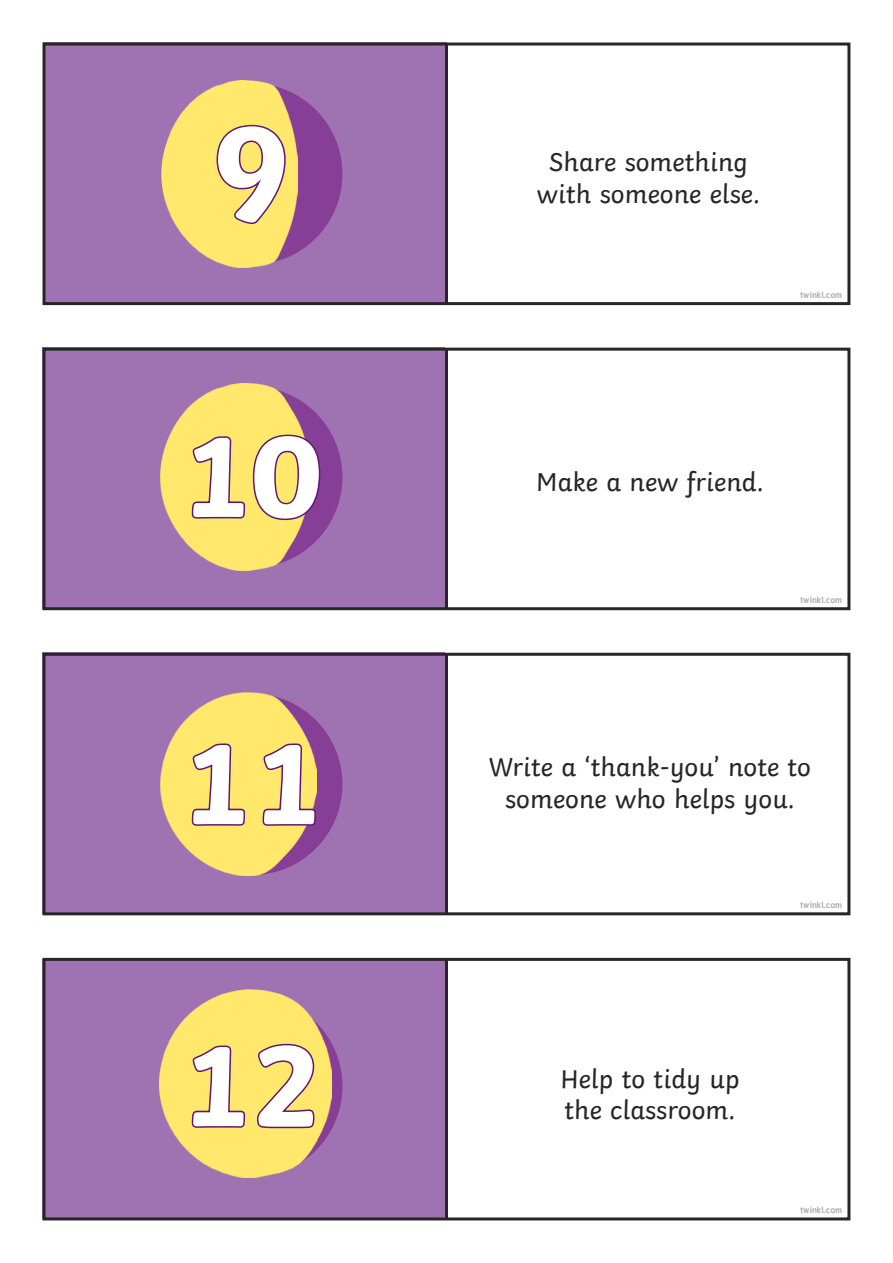
<style>
.page{position:relative;width:893px;height:1263px;background:#fff}
.page>*{position:absolute;margin:0;border:0;box-sizing:border-box;transform-origin:0 0}
.Heading_3{font:700 139.5px "Twinkl";color:#fff}
.Heading_3-2{font:700 120px "Twinkl";color:#fff}
.KS1_Body_Copy{font:27px/31.5px "Twinkl";color:#282526;text-align:center}
.t1{font:700 9px "Tuffy";color:#aeafb3}
</style>
<div class="page">
<div style="left:43px;top:43px;width:403px;height:262px;background:#9f73b1"></div>
<div style="left:43px;top:348px;width:402px;height:261px;background:#9f73b1"></div>
<div style="left:43px;top:653px;width:402px;height:261px;background:#9f73b1"></div>
<div style="left:43px;top:959px;width:405px;height:260px;background:#9f73b1"></div>
<hr style="left:445px;top:44px;width:3px;height:260px;background:#282526">
<hr style="left:445px;top:654px;width:3px;height:260px;background:#282526">
<hr style="left:445px;top:349px;width:3px;height:260px;background:#282526">
<hr style="left:445px;top:959px;width:3px;height:260px;background:#282526">
<div style="left:43px;top:43px;width:807px;height:262px;border:3px solid #282526"></div>
<div style="left:43px;top:653px;width:807px;height:262px;border:3px solid #282526"></div>
<div style="left:43px;top:348px;width:807px;height:262px;border:3px solid #282526"></div>
<div style="left:43px;top:958px;width:807px;height:262px;border:3px solid #282526"></div>
<div style="left:161px;top:83px;width:181px;height:182px;background:#873e97;border-radius:50%"></div>
<img style="left:161px;top:80px;width:136px;height:188px">
<svg style="left:215px;top:123px;width:72px;height:103px;background:#e5c66b"></svg>
<div style="left:161px;top:386px;width:181px;height:182px;background:#873e97;border-radius:50%"></div>
<img style="left:161px;top:384px;width:148px;height:187px">
<svg style="left:190px;top:433px;width:131px;height:89px;background:#dab76f"></svg>
<div style="left:161px;top:693px;width:181px;height:182px;background:#873e97;border-radius:50%"></div>
<img style="left:160px;top:692px;width:157px;height:183px">
<svg style="left:190px;top:742px;width:57px;height:86px;background:#e3c46b"></svg>
<svg style="left:261px;top:742px;width:56px;height:86px;background:#ddbb6e"></svg>
<img style="left:159px;top:990px;width:173px;height:187px">
<svg style="left:190px;top:1044px;width:57px;height:86px;background:#e3c46b"></svg>
<svg style="left:255px;top:1042px;width:62px;height:88px;background:#e1c16c"></svg>
<p class="Heading_3" style="left:210px;top:58px;width:84px">9</p>
<p class="Heading_3-2" style="left:180px;top:377px;width:143px">10</p>
<p class="Heading_3-2" style="left:180px;top:685px;width:143px">11</p>
<p class="Heading_3-2" style="left:180px;top:987px;width:143px">12</p>
<p class="KS1_Body_Copy" style="left:537px;top:144px;width:225px">Share something with someone else.</p>
<p class="t1" style="left:800px;top:287px;width:43px">twinkl.com</p>
<p class="KS1_Body_Copy" style="left:536px;top:464px;width:229px">Make a new friend.</p>
<p class="t1" style="left:800px;top:592px;width:43px">twinkl.com</p>
<p class="KS1_Body_Copy" style="left:489px;top:749px;width:324px">Write a ‘thank-you’ note to someone who helps you.</p>
<p class="t1" style="left:800px;top:898px;width:43px">twinkl.com</p>
<p class="KS1_Body_Copy" style="left:560px;top:1060px;width:181px;text-align:left">Help to tidy up the classroom.</p>
<p class="t1" style="left:800px;top:1203px;width:43px">twinkl.com</p>
</div>
